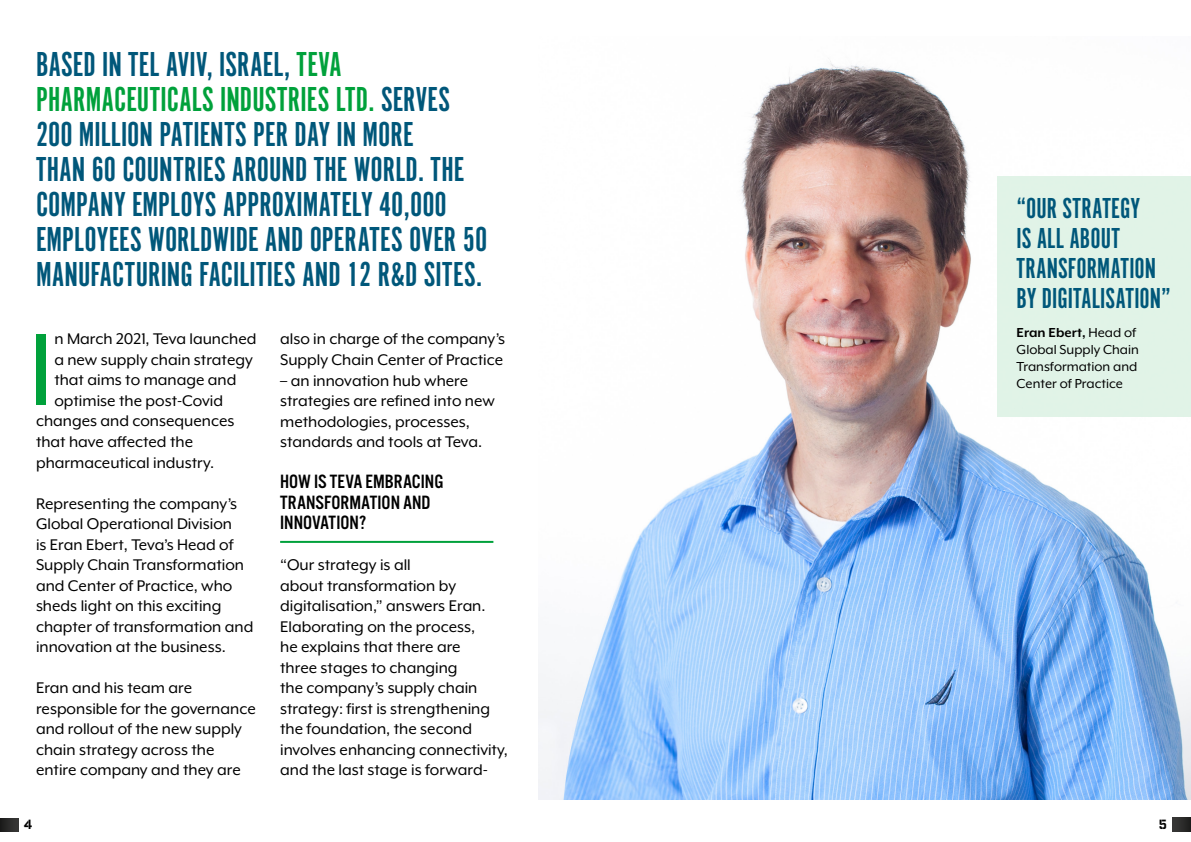
<style>
.page{position:relative;width:1191px;height:842px;background:#fff}
.page>*{position:absolute;margin:0;border:0;box-sizing:border-box;transform-origin:0 0}
.t1{font:36px/35px "Alternate Got No 1 D";color:#00577a}
.t2{font:30px/30px "Alternate Got No 1 D";color:#00577a}
.t3{font:20px/20.5px "Alternate Got No 3 D";color:#000}
.t4{font:17.8px/20.5px "Mr Eaves XL Mod OT";color:#000}
.t5{font:15px/17px "Mr Eaves XL Mod OT";color:#000}
.t6{font:13px "Industry Inc Stencil";color:#000}
.s1{color:#00a13b}
.s2{font-weight:700}
</style>
<div class="page">
<svg style="left:0;top:818px;width:19px;height:13px"></svg>
<svg style="left:1172px;top:818px;width:19px;height:13px"></svg>
<img style="left:539px;top:61px;width:652px;height:738px">
<div style="left:36px;top:334px;width:10px;height:71px;background:#00a13b"></div>
<div style="left:997px;top:176px;width:194px;height:241px;background:#e1f3e7"></div>
<hr style="left:280px;top:541px;width:213px;height:2px;background:#00a13b">
<p class="t1" style="left:36px;top:48px;width:453px">BASED IN TEL AVIV, ISRAEL, <span class="s1">TEVA PHARMACEUTICALS INDUSTRIES LTD.</span> SERVES 200 MILLION PATIENTS PER DAY IN MORE<br>THAN 60 COUNTRIES AROUND THE WORLD. THE COMPANY EMPLOYS APPROXIMATELY 40,000<br>EMPLOYEES WORLDWIDE AND OPERATES OVER 50<br>MANUFACTURING FACILITIES AND 12 R&amp;D SITES.</p>
<p class="t4" style="left:54px;top:329px;width:203px">n March 2021, Teva launched</p>
<p class="t4" style="left:54px;top:349px;width:200px">a new supply chain strategy</p>
<p class="t4" style="left:54px;top:370px;width:183px">that aims to manage and</p>
<p class="t4" style="left:54px;top:390px;width:170px">optimise the post-Covid</p>
<p class="t4" style="left:36px;top:411px;width:200px">changes and consequences</p>
<p class="t4" style="left:36px;top:431px;width:159px">that have affected the</p>
<p class="t4" style="left:36px;top:452px;width:180px">pharmaceutical industry.</p>
<p class="t4" style="left:36px;top:493px;width:219px">Representing the company’s<br>Global Operational Division<br>is Eran Ebert, Teva’s Head of<br>Supply Chain Transformation and Center of Practice, who sheds light on this exciting chapter of transformation and innovation at the business.</p>
<p class="t4" style="left:36px;top:677px;width:221px">Eran and his team are responsible for the governance and rollout of the new supply chain strategy across the entire company and they are</p>
<p class="t4" style="left:280px;top:329px;width:227px">also in charge of the company’s<br>Supply Chain Center of Practice</p>
<p class="t4" style="left:280px;top:370px;width:216px">– an innovation hub where strategies are refined into new methodologies, processes, standards and tools at Teva.</p>
<p class="t3" style="left:280px;top:472px;width:165px">HOW IS TEVA EMBRACING<br>TRANSFORMATION AND<br>INNOVATION?</p>
<p class="t4" style="left:280px;top:554px;width:229px">“Our strategy is all<br>about transformation by digitalisation,” answers Eran.<br>Elaborating on the process,<br>he explains that there are<br>three stages to changing<br>the company’s supply chain strategy: first is strengthening the foundation, the second involves enhancing connectivity, and the last stage is forward-</p>
<h2 class="t2" style="left:1016px;top:194px;width:156px">“OUR STRATEGY<br>IS ALL ABOUT<br>TRANSFORMATION<br>BY DIGITALISATION”</h2>
<p class="t5" style="left:1016px;top:324px;width:124px"><span class="s2">Eran Ebert,</span> Head of<br>Global Supply Chain<br>Transformation and<br>Center of Practice</p>
<p class="t6" style="left:24px;top:817px;width:10px">4</p>
<p class="t6" style="left:1159px;top:817px;width:10px">5</p>
</div>
